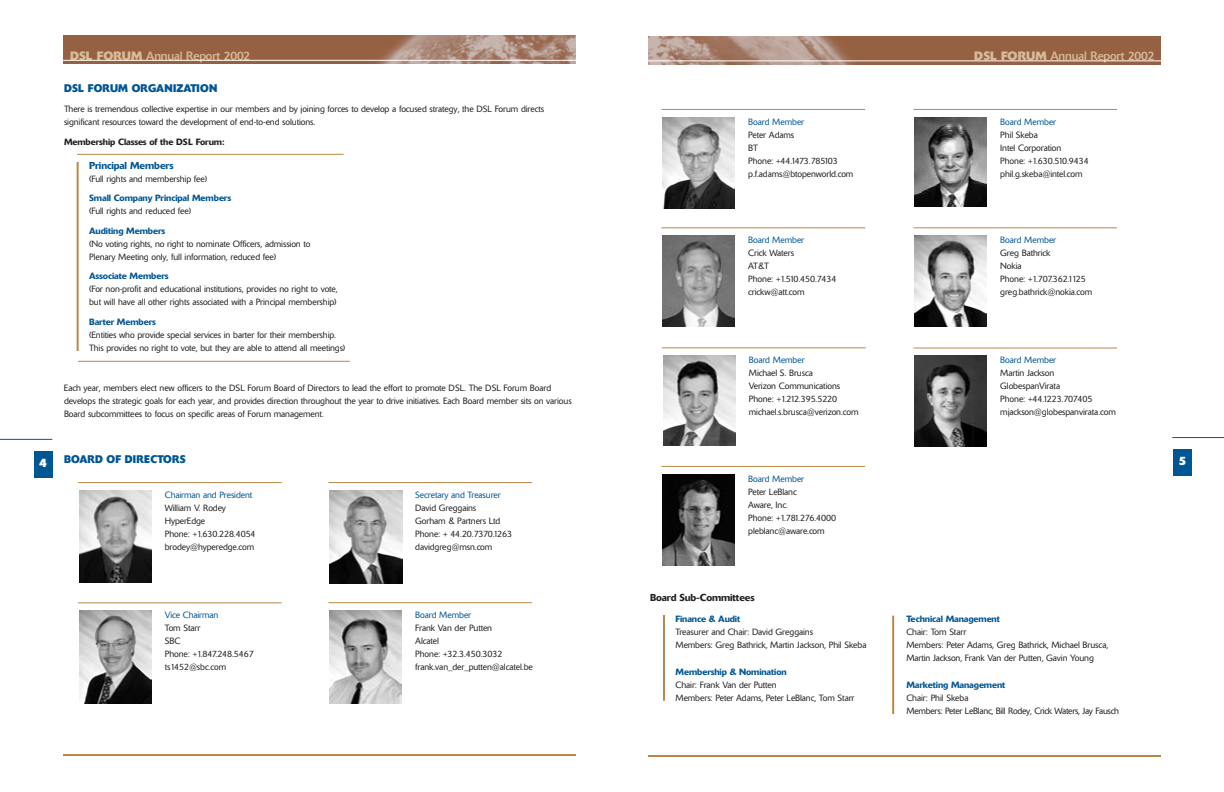
<style>
.page{position:relative;width:1224px;height:792px;background:#fff}
.page>*{position:absolute;margin:0;border:0;box-sizing:border-box;transform-origin:0 0}
.t1{font:12px "Delta";letter-spacing:-.01em;color:#d9bb97}
.t2{font:700 12px "Delta";color:#fff}
.t3{font:700 11px "Delta";letter-spacing:.01em;color:#005595;scale:.95 1}
.t4{font:500 10px "Delta";letter-spacing:-.015em;color:#231f20}
.t5{font:500 10px "Delta";letter-spacing:-.015em;color:#005595}
.t6{font:300 9px/13px "Delta";letter-spacing:-.01em;color:#231f20}
.t7{font:500 9px "Delta";letter-spacing:-.015em;color:#005595}
.t8{font:300 9px "Delta";letter-spacing:-.01em;color:#005595}
.t9{font:300 9px/13px "Delta";letter-spacing:-.03em;color:#231f20}
.t10{font:500 9px "Delta";letter-spacing:-.015em;color:#231f20}
.s1{font-weight:700}
</style>
<div class="page">
<hr style="left:0;top:439px;width:52px;height:1px;background:#005595">
<div style="left:34px;top:451px;width:18px;height:27px;background:#005595"></div>
<hr style="left:1172px;top:437px;width:52px;height:1px;background:#005595">
<div style="left:1173px;top:449px;width:19px;height:27px;background:#005595"></div>
<img style="left:648px;top:36px;width:513px;height:28px">
<hr style="left:648px;top:61px;width:513px;height:1px;background:#fff">
<hr style="left:648px;top:755px;width:513px;height:2px;background:#b98747">
<img style="left:63px;top:35px;width:513px;height:28px">
<hr style="left:63px;top:60px;width:513px;height:1px;background:#fff">
<hr style="left:63px;top:754px;width:513px;height:2px;background:#b98747">
<hr style="left:77px;top:154px;width:267px;height:1px;background:#b98747">
<hr style="left:78px;top:482px;width:204px;height:1px;background:#b98747">
<hr style="left:78px;top:361px;width:272px;height:1px;background:#b98747">
<hr style="left:77px;top:162px;width:2px;height:189px;background:#b98747">
<hr style="left:663px;top:615px;width:2px;height:86px;background:#b98747">
<hr style="left:892px;top:616px;width:2px;height:98px;background:#b98747">
<img style="left:79px;top:490px;width:72px;height:93px">
<hr style="left:78px;top:603px;width:204px;height:1px;background:#b98747">
<img style="left:79px;top:611px;width:72px;height:93px">
<hr style="left:328px;top:482px;width:204px;height:1px;background:#b98747">
<img style="left:330px;top:490px;width:73px;height:93px">
<hr style="left:328px;top:603px;width:204px;height:1px;background:#b98747">
<img style="left:330px;top:611px;width:72px;height:92px">
<hr style="left:662px;top:228px;width:203px;height:1px;background:#b98747">
<img style="left:663px;top:236px;width:71px;height:91px">
<hr style="left:662px;top:466px;width:203px;height:1px;background:#b98747">
<img style="left:663px;top:474px;width:71px;height:91px">
<hr style="left:662px;top:109px;width:203px;height:1px;background:#b98747">
<img style="left:663px;top:117px;width:72px;height:91px">
<hr style="left:914px;top:109px;width:203px;height:1px;background:#b98747">
<img style="left:915px;top:117px;width:71px;height:90px">
<hr style="left:914px;top:228px;width:203px;height:1px;background:#b98747">
<img style="left:915px;top:236px;width:71px;height:90px">
<hr style="left:662px;top:348px;width:204px;height:1px;background:#b98747">
<img style="left:663px;top:356px;width:72px;height:89px">
<hr style="left:914px;top:348px;width:203px;height:1px;background:#b98747">
<img style="left:915px;top:356px;width:71px;height:91px">
<h1 class="t1" style="left:70px;top:51px;width:182px"><span class="s1">DSL FORUM</span> Annual Report 2002</h1>
<h1 class="t1" style="left:974px;top:52px;width:182px"><span class="s1">DSL FORUM</span> Annual Report 2002</h1>
<p class="t3" style="left:64px;top:84px;width:163px">DSL FORUM ORGANIZATION</p>
<p class="t6" style="left:64px;top:103px;width:482px">There is tremendous collective expertise in our members and by joining forces to develop a focused strategy, the DSL Forum directs significant resources toward the development of end-to-end solutions.</p>
<p class="t10" style="left:64px;top:139px;width:162px">Membership Classes of the DSL Forum:</p>
<p class="t5" style="left:89px;top:162px;width:86px">Principal Members</p>
<p class="t6" style="left:89px;top:173px;width:120px">(Full rights and membership fee)</p>
<p class="t7" style="left:89px;top:195px;width:143px">Small Company Principal Members</p>
<p class="t6" style="left:89px;top:206px;width:104px">(Full rights and reduced fee)</p>
<p class="t7" style="left:89px;top:228px;width:78px">Auditing Members</p>
<p class="t6" style="left:89px;top:238px;width:223px">(No voting rights, no right to nominate Officers, admission to<br>Plenary Meeting only, full information, reduced fee)</p>
<p class="t7" style="left:89px;top:273px;width:81px">Associate Members</p>
<p class="t6" style="left:89px;top:284px;width:250px">(For non-profit and educational institutions, provides no right to vote, but will have all other rights associated with a Principal membership)</p>
<p class="t7" style="left:89px;top:319px;width:68px">Barter Members</p>
<p class="t6" style="left:89px;top:329px;width:258px">(Entities who provide special services in barter for their membership.<br>This provides no right to vote, but they are able to attend all meetings)</p>
<p class="t6" style="left:64px;top:383px;width:509px">Each year, members elect new officers to the DSL Forum Board of Directors to lead the effort to promote DSL. The DSL Forum Board develops the strategic goals for each year, and provides direction throughout the year to drive initiatives. Each Board member sits on various<br>Board subcommittees to focus on specific areas of Forum management.</p>
<p class="t3" style="left:64px;top:456px;width:130px">BOARD OF DIRECTORS</p>
<p class="t8" style="left:748px;top:118px;width:57px">Board Member</p>
<p class="t6" style="left:748px;top:129px;width:107px">Peter Adams<br>BT<br>Phone: +44.1473.785103 p.f.adams@btopenworld.com</p>
<p class="t8" style="left:1000px;top:118px;width:57px">Board Member</p>
<p class="t6" style="left:1000px;top:129px;width:90px">Phil Skeba<br>Intel Corporation<br>Phone: +1.630.510.9434 phil.g.skeba@intel.com</p>
<p class="t8" style="left:748px;top:237px;width:57px">Board Member</p>
<p class="t6" style="left:748px;top:247px;width:90px">Crick Waters<br>AT&amp;T<br>Phone: +1.510.450.7434 crickw@att.com</p>
<p class="t8" style="left:1000px;top:237px;width:57px">Board Member</p>
<p class="t6" style="left:1000px;top:247px;width:94px">Greg Bathrick<br>Nokia<br>Phone: +1.707.362.1125 greg.bathrick@nokia.com</p>
<p class="t8" style="left:749px;top:357px;width:57px">Board Member</p>
<p class="t6" style="left:749px;top:367px;width:111px">Michael S. Brusca<br>Verizon Communications<br>Phone: +1.212.395.5220 michael.s.brusca@verizon.com</p>
<p class="t8" style="left:1000px;top:357px;width:57px">Board Member</p>
<p class="t6" style="left:1000px;top:367px;width:117px">Martin Jackson<br>GlobespanVirata<br>Phone: +44.1223.707405 mjackson@globespanvirata.com</p>
<h1 class="t2" style="left:40px;top:459px;width:9px">4</h1>
<h1 class="t2" style="left:1179px;top:457px;width:9px">5</h1>
<p class="t8" style="left:165px;top:491px;width:89px">Chairman and President</p>
<p class="t6" style="left:165px;top:502px;width:92px">William V. Rodey<br>HyperEdge<br>Phone: +1.630.228.4054 brodey@hyperedge.com</p>
<p class="t8" style="left:165px;top:612px;width:55px">Vice Chairman</p>
<p class="t6" style="left:165px;top:622px;width:90px">Tom Starr<br>SBC<br>Phone: +1.847.248.5467 ts1452@sbc.com</p>
<p class="t8" style="left:415px;top:491px;width:87px">Secretary and Treasurer</p>
<p class="t6" style="left:415px;top:502px;width:98px">David Greggains<br>Gorham &amp; Partners Ltd<br>Phone: + 44.20.7370.1263 davidgreg@msn.com</p>
<p class="t8" style="left:415px;top:612px;width:57px">Board Member</p>
<p class="t6" style="left:415px;top:622px;width:119px">Frank Van der Putten<br>Alcatel<br>Phone: +32.3.450.3032 frank.van_der_putten@alcatel.be</p>
<p class="t8" style="left:748px;top:475px;width:57px">Board Member</p>
<p class="t6" style="left:748px;top:486px;width:89px">Peter LeBlanc<br>Aware, Inc.<br>Phone: +1.781.276.4000 pleblanc@aware.com</p>
<p class="t4" style="left:650px;top:594px;width:106px">Board Sub-Committees</p>
<p class="t7" style="left:676px;top:616px;width:66px">Finance &amp; Audit</p>
<p class="t6" style="left:676px;top:626px;width:193px">Treasurer and Chair: David Greggains<br>Members: Greg Bathrick, Martin Jackson, Phil Skeba</p>
<p class="t7" style="left:676px;top:669px;width:113px">Membership &amp; Nomination</p>
<p class="t6" style="left:676px;top:679px;width:181px">Chair: Frank Van der Putten<br>Members: Peter Adams, Peter LeBlanc, Tom Starr</p>
<p class="t7" style="left:906px;top:616px;width:95px">Technical Management</p>
<p class="t6" style="left:906px;top:626px;width:203px">Chair: Tom Starr<br>Members: Peter Adams, Greg Bathrick, Michael Brusca,<br>Martin Jackson, Frank Van der Putten, Gavin Young</p>
<p class="t7" style="left:906px;top:682px;width:100px">Marketing Management</p>
<p class="t9" style="left:906px;top:692px;width:214px">Chair: Phil Skeba<br>Members: Peter LeBlanc, Bill Rodey, Crick Waters, Jay Fausch</p>
</div>
